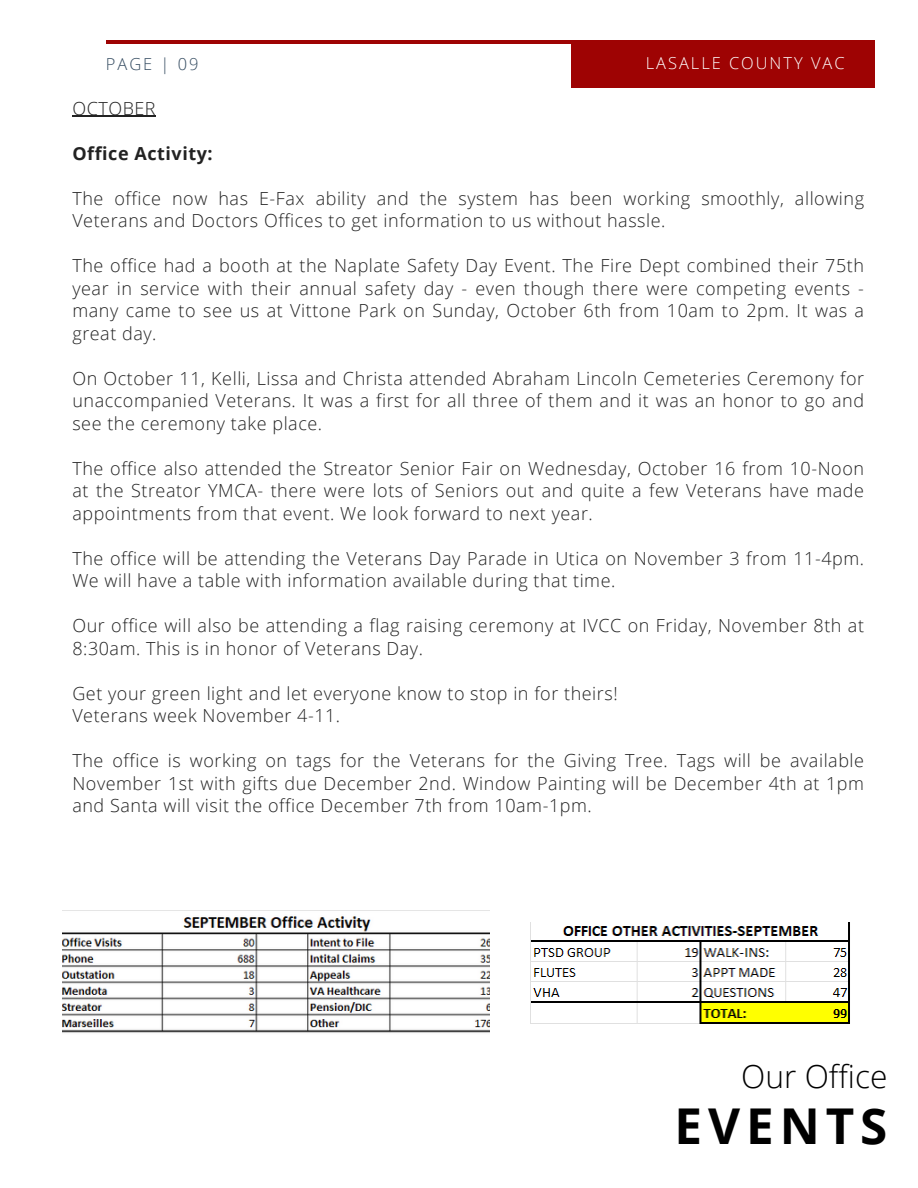
<style>
.page{position:relative;width:918px;height:1188px;background:#fff}
.page>*{position:absolute;margin:0;border:0;box-sizing:border-box;transform-origin:0 0}
.t1{font:700 49.35px "Open Sans";letter-spacing:.12em;color:#000}
.t2{font:300 31.65px "Open Sans";color:#000}
.t3{font:300 18px/22.5px "Open Sans";letter-spacing:.03em;color:#222;text-align:justify}
.t4{font:700 18px "Open Sans";letter-spacing:.03em;color:#222}
.t5{font:300 16.5px "Open Sans";letter-spacing:.12em;color:#fff}
.t6{font:300 16.5px "Open Sans";letter-spacing:.12em;color:#364d62}
</style>
<div class="page">
<hr style="left:106px;top:40px;width:767px;height:4px;background:#9e0303">
<div style="left:571px;top:40px;width:304px;height:48px;background:#9e0303"></div>
<hr style="left:72px;top:116px;width:84px;height:1px;background:#222">
<img style="left:531px;top:922px;width:319px;height:102px">
<img style="left:62px;top:916px;width:428px;height:117px">
<p class="t6" style="left:106px;top:53px;width:94px">PAGE | 09</p>
<p class="t5" style="left:646px;top:52px;width:200px">LASALLE COUNTY VAC</p>
<p class="t3" style="left:72px;top:96px;width:85px">OCTOBER</p>
<p class="t4" style="left:72px;top:141px;width:142px">Office Activity:</p>
<h3 class="t3" style="left:72px;top:186px;width:793px">The office now has E-Fax ability and the system has been working smoothly, allowing<br>Veterans and Doctors Offices to get information to us without hassle.</h3>
<h3 class="t3" style="left:72px;top:254px;width:793px">The office had a booth at the Naplate Safety Day Event. The Fire Dept combined their 75th year in service with their annual safety day - even though there were competing events - many came to see us at Vittone Park on Sunday, October 6th from 10am to 2pm. It was a great day.</h3>
<h3 class="t3" style="left:72px;top:366px;width:793px">On October 11, Kelli, Lissa and Christa attended Abraham Lincoln Cemeteries Ceremony for unaccompanied Veterans. It was a first for all three of them and it was an honor to go and see the ceremony take place.</h3>
<h4 class="t3" style="left:72px;top:456px;width:793px">The office also attended the Streator Senior Fair on Wednesday, October 16 from 10-Noon at the Streator YMCA- there were lots of Seniors out and quite a few Veterans have made appointments from that event. We look forward to next year.</h4>
<p class="t3" style="left:72px;top:546px;width:793px">The office will be attending the Veterans Day Parade in Utica on November 3 from 11-4pm.<br>We will have a table with information available during that time.</p>
<p class="t3" style="left:72px;top:614px;width:793px">Our office will also be attending a flag raising ceremony at IVCC on Friday, November 8th at<br>8:30am. This is in honor of Veterans Day.</p>
<p class="t3" style="left:72px;top:681px;width:547px">Get your green light and let everyone know to stop in for theirs!</p>
<p class="t3" style="left:72px;top:704px;width:269px">Veterans week November 4-11.</p>
<p class="t3" style="left:72px;top:749px;width:793px">The office is working on tags for the Veterans for the Giving Tree. Tags will be available November 1st with gifts due December 2nd. Window Painting will be December 4th at 1pm and Santa will visit the office December 7th from 10am-1pm.</p>
<p class="t2" style="left:741px;top:1054px;width:148px">Our Office</p>
<p class="t1" style="left:675px;top:1091px;width:214px">EVENTS</p>
</div>
